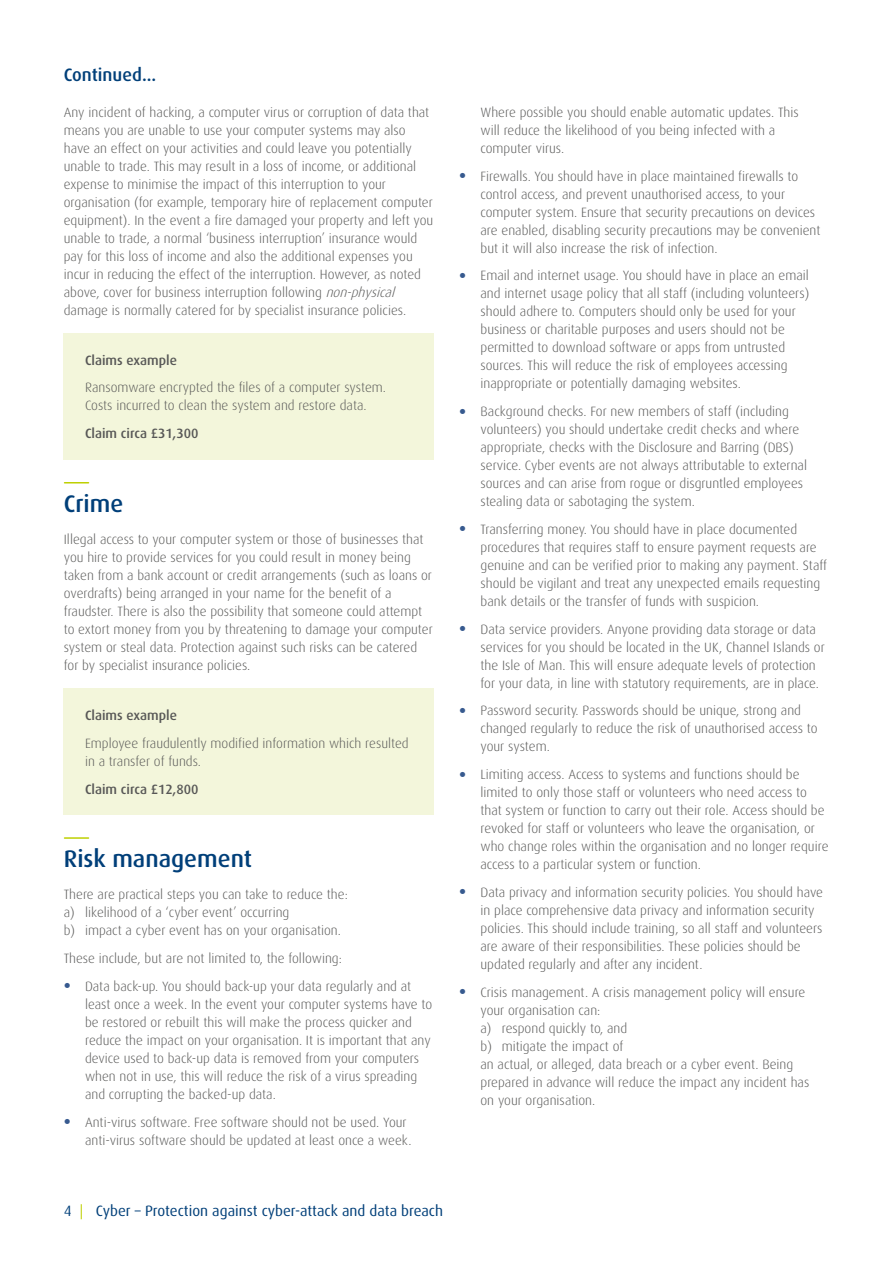
<style>
.page{position:relative;width:893px;height:1263px;background:#fff}
.page>*{position:absolute;margin:0;border:0;box-sizing:border-box;transform-origin:0 0}
.t1{font:500 24px "Dax";color:#003f79}
.t2{font:500 18px "Dax";color:#003f79}
.t3{font:15px "Dax";color:#003f79}
.t4{font:300 13.5px/18px "Dax";color:#575756}
.t5{font:500 13.5px "Dax";color:#575756}
.s1{font-style:italic}
.s2{font-weight:700;font-size:18px;color:#375a8f}
.s3{color:#bed000}
</style>
<div class="page">
<div style="left:64px;top:333px;width:370px;height:126px;background:#f3f6db"></div>
<svg style="left:65px;top:482px;width:24px;height:1px"></svg>
<div style="left:64px;top:688px;width:370px;height:127px;background:#f3f6db"></div>
<hr style="left:65px;top:837px;width:24px;height:2px;background:#bed000">
<h2 class="t2" style="left:64px;top:65px;width:94px">Continued...</h2>
<p class="t4" style="left:64px;top:103px;width:371px">Any incident of hacking, a computer virus or corruption of data that means you are unable to use your computer systems may also have an effect on your activities and could leave you potentially unable to trade. This may result in a loss of income, or additional expense to minimise the impact of this interruption to your organisation (for example, temporary hire of replacement computer equipment). In the event a fire damaged your property and left you unable to trade, a normal ‘business interruption’ insurance would pay for this loss of income and also the additional expenses you incur in reducing the effect of the interruption. However, as noted above, cover for business interruption following <span class="s1">non-physical </span>damage is normally catered for by specialist insurance policies.</p>
<p class="t5" style="left:85px;top:352px;width:93px">Claims example</p>
<p class="t4" style="left:85px;top:379px;width:302px">Ransomware encrypted the files of a computer system.<br>Costs incurred to clean the system and restore data.</p>
<p class="t5" style="left:85px;top:426px;width:115px">Claim circa £31,300</p>
<h1 class="t1" style="left:64px;top:490px;width:61px">Crime</h1>
<p class="t4" style="left:64px;top:530px;width:370px">Illegal access to your computer system or those of businesses that you hire to provide services for you could result in money being taken from a bank account or credit arrangements (such as loans or overdrafts) being arranged in your name for the benefit of a fraudster. There is also the possibility that someone could attempt to extort money from you by threatening to damage your computer system or steal data. Protection against such risks can be catered for by specialist insurance policies.</p>
<p class="t5" style="left:85px;top:708px;width:93px">Claims example</p>
<p class="t4" style="left:85px;top:734px;width:325px">Employee fraudulently modified information which resulted in a transfer of funds.</p>
<p class="t5" style="left:85px;top:781px;width:115px">Claim circa £12,800</p>
<h1 class="t1" style="left:64px;top:845px;width:190px">Risk management</h1>
<p class="t4" style="left:64px;top:886px;width:286px">There are practical steps you can take to reduce the: a) likelihood of a ‘cyber event’ occurring<br>b) impact a cyber event has on your organisation.</p>
<p class="t4" style="left:64px;top:949px;width:280px">These include, but are not limited to, the following:</p>
<p class="t4" style="left:85px;top:977px;width:349px;text-indent:-21px"><span class="s2">•</span> Data back-up. You should back-up your data regularly and at least once a week. In the event your computer systems have to be restored or rebuilt this will make the process quicker and reduce the impact on your organisation. It is important that any device used to back-up data is removed from your computers when not in use, this will reduce the risk of a virus spreading and corrupting the backed-up data.</p>
<p class="t4" style="left:85px;top:1113px;width:328px;text-indent:-21px"><span class="s2">•</span> Anti-virus software. Free software should not be used. Your anti-virus software should be updated at least once a week.</p>
<p class="t4" style="left:480px;top:103px;width:320px">Where possible you should enable automatic updates. This will reduce the likelihood of you being infected with a computer virus.</p>
<p class="t4" style="left:480px;top:167px;width:342px;text-indent:-21px"><span class="s2">•</span> Firewalls. You should have in place maintained firewalls to control access, and prevent unauthorised access, to your computer system. Ensure that security precautions on devices are enabled, disabling security precautions may be convenient but it will also increase the risk of infection.</p>
<p class="t4" style="left:480px;top:267px;width:330px;text-indent:-21px"><span class="s2">•</span> Email and internet usage. You should have in place an email and internet usage policy that all staff (including volunteers) should adhere to. Computers should only be used for your business or charitable purposes and users should not be permitted to download software or apps from untrusted sources. This will reduce the risk of employees accessing inappropriate or potentially damaging websites.</p>
<p class="t4" style="left:480px;top:403px;width:328px;text-indent:-21px"><span class="s2">•</span> Background checks. For new members of staff (including volunteers) you should undertake credit checks and where appropriate, checks with the Disclosure and Barring (DBS) service. Cyber events are not always attributable to external sources and can arise from rogue or disgruntled employees stealing data or sabotaging the system.</p>
<p class="t4" style="left:480px;top:520px;width:348px;text-indent:-21px"><span class="s2">•</span> Transferring money. You should have in place documented procedures that requires staff to ensure payment requests are genuine and can be verified prior to making any payment. Staff should be vigilant and treat any unexpected emails requesting bank details or the transfer of funds with suspicion.</p>
<p class="t4" style="left:480px;top:620px;width:346px;text-indent:-21px"><span class="s2">•</span> Data service providers. Anyone providing data storage or data services for you should be located in the UK, Channel Islands or the Isle of Man. This will ensure adequate levels of protection for your data, in line with statutory requirements, are in place.</p>
<p class="t4" style="left:480px;top:702px;width:338px;text-indent:-21px"><span class="s2">•</span> Password security. Passwords should be unique, strong and changed regularly to reduce the risk of unauthorised access to your system.</p>
<p class="t4" style="left:480px;top:766px;width:349px;text-indent:-21px"><span class="s2">•</span> Limiting access. Access to systems and functions should be limited to only those staff or volunteers who need access to that system or function to carry out their role. Access should be revoked for staff or volunteers who leave the organisation, or who change roles within the organisation and no longer require access to a particular system or function.</p>
<p class="t4" style="left:480px;top:883px;width:344px;text-indent:-21px"><span class="s2">•</span> Data privacy and information security policies. You should have in place comprehensive data privacy and information security policies. This should include training, so all staff and volunteers are aware of their responsibilities. These policies should be updated regularly and after any incident.</p>
<p class="t4" style="left:480px;top:983px;width:330px;text-indent:-21px"><span class="s2">•</span> Crisis management. A crisis management policy will ensure your organisation can:<br>a) respond quickly to, and<br>b) mitigate the impact of<br>an actual, or alleged, data breach or a cyber event. Being prepared in advance will reduce the impact any incident has on your organisation.</p>
<p class="t3" style="left:64px;top:1202px;width:381px">4 <span class="s3">|</span> Cyber – Protection against cyber-attack and data breach</p>
</div>
